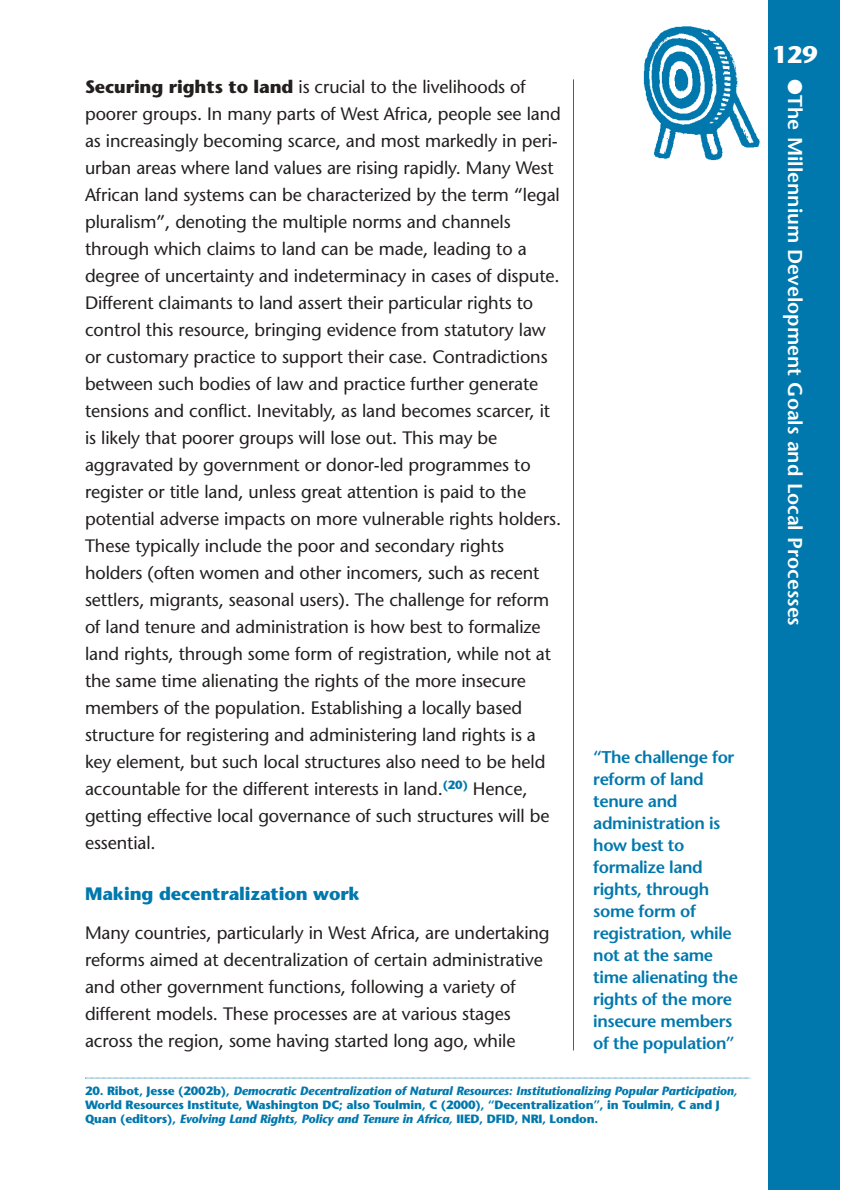
<style>
.page{position:relative;width:842px;height:1190px;background:#fff}
.page>*{position:absolute;margin:0;border:0;box-sizing:border-box;transform-origin:0 0}
.t1{font:700 24px "Stone Sans";color:#fff}
.t2{font:600 20px "Stone Sans";color:#fff}
.t3{font:18px/27px "Stone Sans";letter-spacing:-.005em;color:#231f1f}
.t4{font:700 18px "Stone Sans";letter-spacing:-.005em;color:#0078ad}
.t5{font:600 17px/22px "Stone Sans";letter-spacing:-.025em;color:#0078ad}
.t6{font:700 12px/14px "Stone Sans";letter-spacing:-.015em;color:#0078ad}
.s1{font-weight:700}
.s2{font-style:italic}
</style>
<div class="page">
<div style="left:768px;top:0;width:72px;height:1190px;background:#0078ad"></div>
<hr style="left:573px;top:79px;width:1px;height:971px;background:#0078ad">
<img style="left:643px;top:26px;width:118px;height:135px">
<svg style="left:85px;top:1078px;width:667px;height:1px"></svg>
<p class="t3" style="left:85px;top:75px;width:478px"><span class="s1">Securing rights to land</span> is crucial to the livelihoods of poorer groups. In many parts of West Africa, people see land as increasingly becoming scarce, and most markedly in peri&shy;urban areas where land values are rising rapidly. Many West African land systems can be characterized by the term “legal pluralism”, denoting the multiple norms and channels through which claims to land can be made, leading to a degree of uncertainty and indeterminacy in cases of dispute.<br>Different claimants to land assert their particular rights to control this resource, bringing evidence from statutory law or customary practice to support their case. Contradictions between such bodies of law and practice further generate tensions and conflict. Inevitably, as land becomes scarcer, it is likely that poorer groups will lose out. This may be aggravated by government or donor-led programmes to register or title land, unless great attention is paid to the potential adverse impacts on more vulnerable rights holders.<br>These typically include the poor and secondary rights holders (often women and other incomers, such as recent settlers, migrants, seasonal users). The challenge for reform of land tenure and administration is how best to formalize land rights, through some form of registration, while not at the same time alienating the rights of the more insecure members of the population. Establishing a locally based structure for registering and administering land rights is a key element, but such local structures also need to be held accountable for the different interests in land.<sup>(20)</sup> Hence, getting effective local governance of such structures will be essential.</p>
<p class="t4" style="left:85px;top:886px;width:276px">Making decentralization work</p>
<p class="t3" style="left:85px;top:921px;width:466px">Many countries, particularly in West Africa, are undertaking reforms aimed at decentralization of certain administrative and other government functions, following a variety of different models. These processes are at various stages across the region, some having started long ago, while</p>
<p class="t6" style="left:85px;top:1085px;width:654px">20. Ribot, Jesse (2002b), <span class="s2">Democratic Decentralization of Natural Resources: Institutionalizing Popular Participation,<br></span>World Resources Institute, Washington DC; also Toulmin, C (2000), “Decentralization”, in Toulmin, C and J<br>Quan (editors), <span class="s2">Evolving Land Rights, Policy and Tenure in Africa,</span> IIED, DFID, NRI, London.</p>
<p class="t5" style="left:593px;top:748px;width:146px">“The challenge for reform of land tenure and administration is how best to formalize land rights, through some form of registration, while not at the same time alienating the rights of the more insecure members of the population”</p>
<h1 class="t1" style="left:772px;top:45px;width:47px">129</h1>
<p class="t2" style="left:803px;top:79px;width:548px;rotate:90deg">●The Millennium Development Goals and Local Processes</p>
</div>
